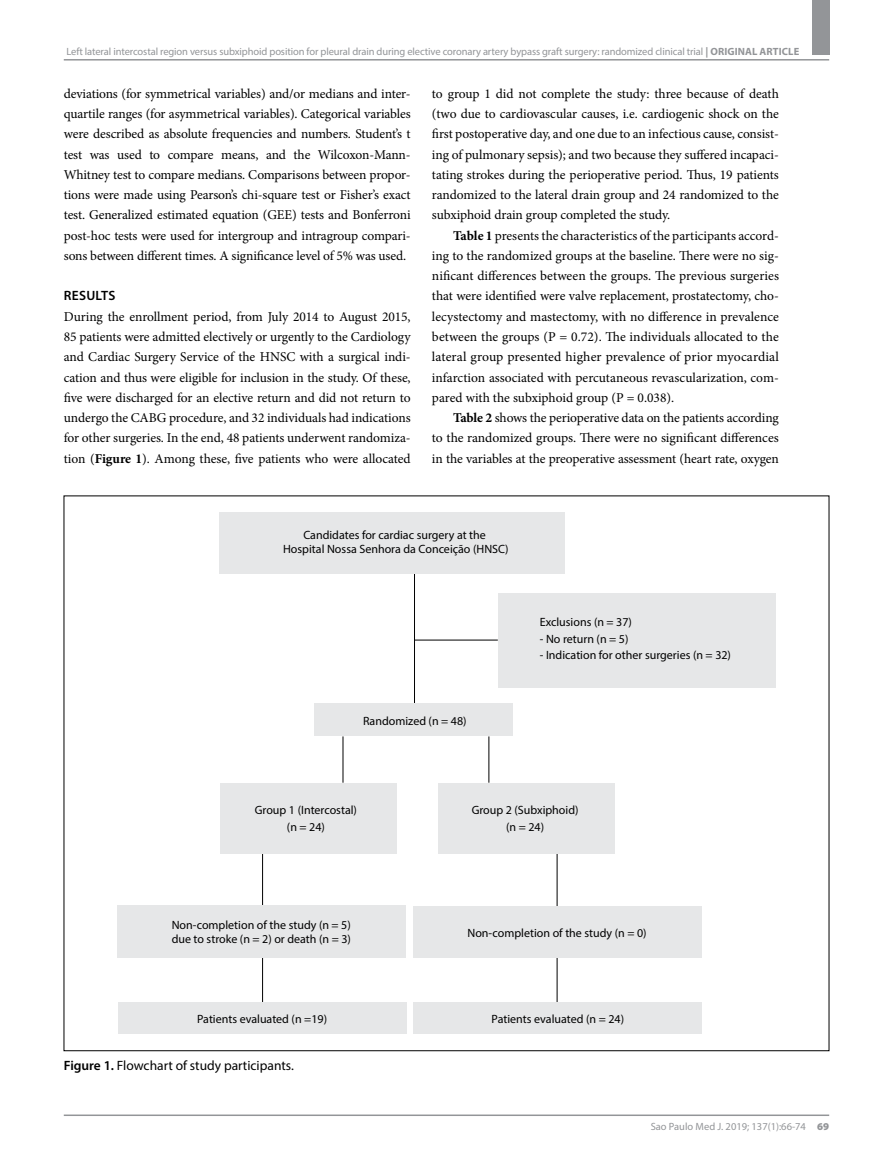
<style>
.page{position:relative;width:893px;height:1170px;background:#fff}
.page>*{position:absolute;margin:0;border:0;box-sizing:border-box;transform-origin:0 0}
.t1{font:13.5px/20.2px "Minion Pro";letter-spacing:-.01em;color:#000;text-align:justify}
.t2{font:13.5px "Myriad Pro";color:#000}
.t3{font:600 13.5px "Myriad Pro";letter-spacing:.02em;color:#000}
.t4{font:12px/14.4px "Myriad Pro";color:#000;text-align:center}
.t5{font:10.5px "Myriad Pro";letter-spacing:-.01em;color:#939598}
.s1{font-weight:700}
.s2{font-weight:600}
.s3{font-weight:900}
</style>
<div class="page">
<div style="left:812px;top:0;width:17px;height:55px;background:#939598"></div>
<hr style="left:64px;top:59px;width:765px;height:2px;background:#939598">
<hr style="left:64px;top:1114px;width:765px;height:1px;background:#939598">
<hr style="left:414px;top:573px;width:1px;height:130px;background:#000">
<hr style="left:414px;top:639px;width:84px;height:1px;background:#000">
<hr style="left:343px;top:736px;width:1px;height:46px;background:#000">
<hr style="left:488px;top:736px;width:1px;height:46px;background:#000">
<hr style="left:262px;top:853px;width:1px;height:149px;background:#000">
<hr style="left:557px;top:853px;width:1px;height:149px;background:#000">
<div style="left:220px;top:512px;width:345px;height:61px;background:#e6e7e8"></div>
<div style="left:498px;top:592px;width:277px;height:95px;background:#e6e7e8"></div>
<div style="left:315px;top:703px;width:198px;height:33px;background:#e6e7e8"></div>
<div style="left:220px;top:783px;width:176px;height:70px;background:#e6e7e8"></div>
<div style="left:118px;top:905px;width:288px;height:52px;background:#e6e7e8"></div>
<div style="left:413px;top:906px;width:288px;height:51px;background:#e6e7e8"></div>
<div style="left:413px;top:1002px;width:288px;height:32px;background:#e6e7e8"></div>
<div style="left:118px;top:1002px;width:289px;height:32px;background:#e6e7e8"></div>
<div style="left:438px;top:783px;width:176px;height:70px;background:#e6e7e8"></div>
<p class="t5" style="left:66px;top:45px;width:734px">Left lateral intercostal region versus subxiphoid position for pleural drain during elective coronary artery bypass graft surgery: randomized clinical trial <span class="s1">| ORIGINAL ARTICLE</span></p>
<p class="t1" style="left:64px;top:83px;width:348px">deviations (for symmetrical variables) and/or medians and inter&shy;quartile ranges (for asymmetrical variables). Categorical variables were described as absolute frequencies and numbers. Student’s t test was used to compare means, and the Wilcoxon-Mann-Whitney test to compare medians. Comparisons between propor&shy;tions were made using Pearson’s chi-square test or Fisher’s exact test. Generalized estimated equation (GEE) tests and Bonferroni post-hoc tests were used for intergroup and intragroup compari&shy;sons between different times. A significance level of 5% was used.</p>
<p class="t3" style="left:64px;top:287px;width:53px">RESULTS</p>
<p class="t1" style="left:64px;top:306px;width:348px">During the enrollment period, from July 2014 to August 2015, 85 patients were admitted electively or urgently to the Cardiology and Cardiac Surgery Service of the HNSC with a surgical indi&shy;cation and thus were eligible for inclusion in the study. Of these, five were discharged for an elective return and did not return to undergo the CABG procedure, and 32 individuals had indications for other surgeries. In the end, 48 patients underwent randomiza&shy;tion (<span class="s1">Figure 1</span>). Among these, five patients who were allocated</p>
<p class="t1" style="left:432px;top:83px;width:348px">to group 1 did not complete the study: three because of death (two due to cardiovascular causes, i.e. cardiogenic shock on the first postoperative day, and one due to an infectious cause, consist&shy;ing of pulmonary sepsis); and two because they suffered incapaci&shy;tating strokes during the perioperative period. Thus, 19 patients randomized to the lateral drain group and 24 randomized to the subxiphoid drain group completed the study.</p>
<p class="t1" style="left:432px;top:225px;width:349px;text-indent:21px"><span class="s1">Table 1</span> presents the characteristics of the participants accord&shy;ing to the randomized groups at the baseline. There were no sig&shy;nificant differences between the groups. The previous surgeries that were identified were valve replacement, prostatectomy, cho&shy;lecystectomy and mastectomy, with no difference in prevalence between the groups (P = 0.72). The individuals allocated to the lateral group presented higher prevalence of prior myocardial infarction associated with percutaneous revascularization, com&shy;pared with the subxiphoid group (P = 0.038).</p>
<p class="t1" style="left:432px;top:407px;width:348px;text-indent:21px"><span class="s1">Table 2</span> shows the perioperative data on the patients according to the randomized groups. There were no significant differences in the variables at the preoperative assessment (heart rate, oxygen</p>
<p class="t4" style="left:283px;top:527px;width:227px">Candidates for cardiac surgery at the<br>Hospital Nossa Senhora da Conceição (HNSC)</p>
<p class="t4" style="left:363px;top:713px;width:105px">Randomized (n = 48)</p>
<p class="t4" style="left:540px;top:615px;width:94px">Exclusions (n = 37)</p>
<p class="t4" style="left:540px;top:631px;width:90px">- No return (n = 5)</p>
<p class="t4" style="left:540px;top:648px;width:193px">- Indication for other surgeries (n = 32)</p>
<p class="t4" style="left:255px;top:801px;width:104px;line-height:16.5px">Group 1 (Intercostal) (n = 24)</p>
<p class="t4" style="left:472px;top:801px;width:108px;line-height:16.5px">Group 2 (Subxiphoid) (n = 24)</p>
<p class="t4" style="left:172px;top:917px;width:181px;text-align:left">Non-completion of the study (n = 5) due to stroke (n = 2) or death (n = 3)</p>
<p class="t4" style="left:467px;top:925px;width:181px">Non-completion of the study (n = 0)</p>
<p class="t4" style="left:197px;top:1011px;width:131px">Patients evaluated (n =19)</p>
<p class="t4" style="left:492px;top:1011px;width:134px">Patients evaluated (n = 24)</p>
<p class="t2" style="left:64px;top:1057px;width:232px"><span class="s2">Figure 1.</span> Flowchart of study participants.</p>
<p class="t5" style="left:651px;top:1119px;width:180px">Sao Paulo Med J. 2019; 137(1):66-74 <span class="s3">69</span></p>
</div>
